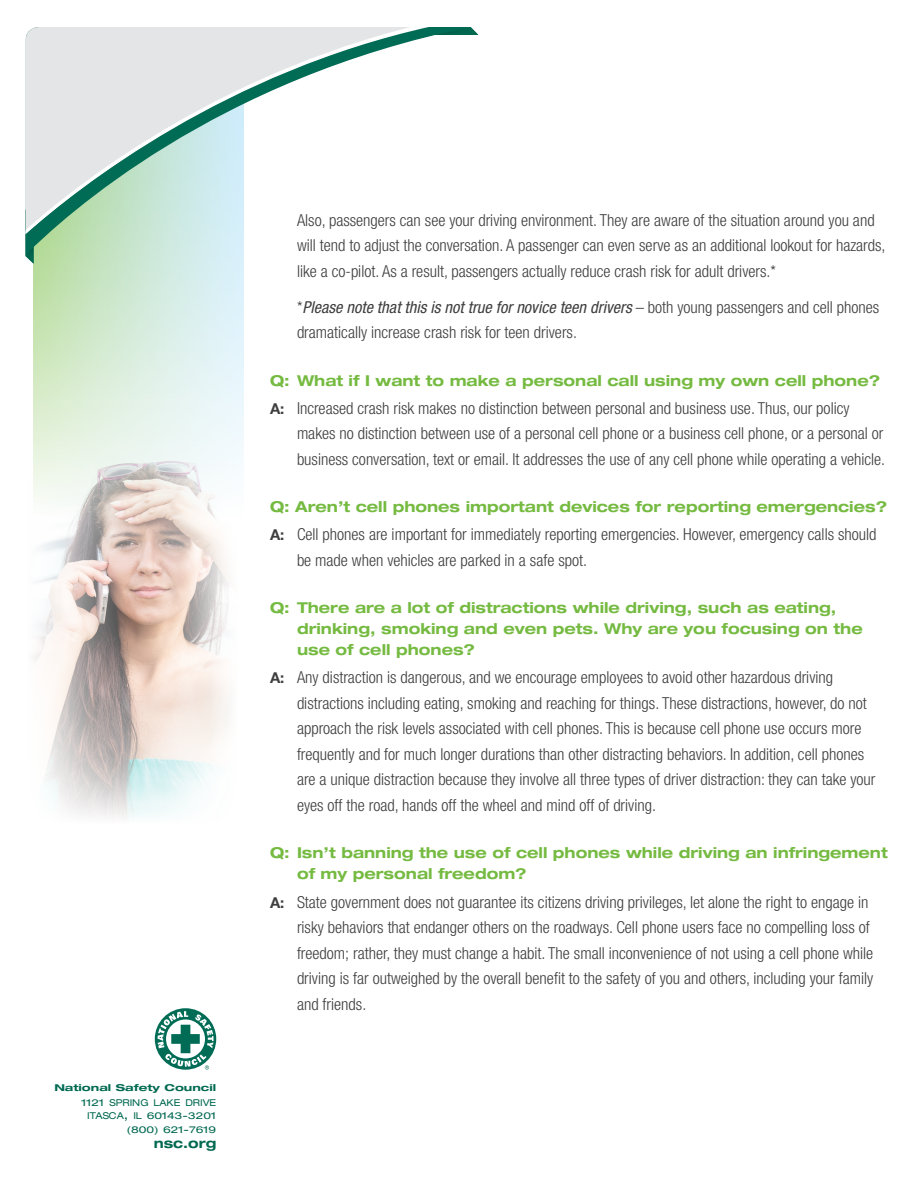
<style>
.page{position:relative;width:918px;height:1188px;background:#fff}
.page>*{position:absolute;margin:0;border:0;box-sizing:border-box;transform-origin:0 0}
.Body_Text{font:300 condensed 16.5px/25.5px "Helvetica Neue LT Std";color:#3e3e3f}
.Body_Text-2{font:700 expanded 15px/21px "Helvetica Neue LT Std";color:#75ba41}
.t1{font:700 expanded 13.5px "Helvetica Neue LT Std";color:#006951}
.t2{font:expanded 9.45px/13.5px "Helvetica Neue LT Std";color:#006951;text-align:right;scale:1.21 1}
.t3{font:700 expanded 9.45px "Helvetica Neue LT Std";color:#006951;scale:1.21 1}
.s1{font-size:13.5px}
.s2{font-weight:400;font-style:italic}
.s3{font-weight:700;font-stretch:normal;font-size:15px}
</style>
<div class="page">
<svg style="left:33px;top:255px;width:210px;height:795px"></svg>
<div style="left:155px;top:1008px;width:61px;height:62px;background:#006c55;border-radius:50%"></div>
<svg style="left:157px;top:1011px;width:57px;height:59px"></svg>
<img style="left:471px;top:27px;width:7px;height:8px">
<img style="left:26px;top:255px;width:8px;height:9px">
<svg style="left:26px;top:27px;width:445px;height:228px"></svg>
<svg style="left:26px;top:234px;width:405px;height:5px"></svg>
<svg style="left:26px;top:27px;width:413px;height:207px"></svg>
<img style="left:33px;top:403px;width:206px;height:422px">
<p class="t3" style="left:54px;top:1081px;width:135px">National Safety Council</p>
<p class="t2" style="left:81px;top:1095px;width:113px">1121 SPRING LAKE DRIVE<br>ITASCA<span class="s1">,</span> IL 60143-3201 (800) 621-7619</p>
<p class="t1" style="left:154px;top:1134px;width:64px">nsc.org</p>
<p class="Body_Text" style="left:297px;top:207px;width:590px">Also, passengers can see your driving environment. They are aware of the situation around you and will tend to adjust the conversation. A passenger can even serve as an additional lookout for hazards, like a co-pilot. As a result, passengers actually reduce crash risk for adult drivers.*</p>
<p class="Body_Text" style="left:297px;top:294px;width:584px">*<span class="s2">Please note that this is not true for novice teen drivers</span> – both young passengers and cell phones dramatically increase crash risk for teen drivers.</p>
<p class="Body_Text-2" style="left:270px;top:369px;width:612px">Q: What if I want to make a personal call using my own cell phone?</p>
<p class="Body_Text" style="left:297px;top:395px;width:590px;text-indent:-27px"><span class="s3">A:</span> Increased crash risk makes no distinction between personal and business use. Thus, our policy makes no distinction between use of a personal cell phone or a business cell phone, or a personal or business conversation, text or email. It addresses the use of any cell phone while operating a vehicle.</p>
<p class="Body_Text-2" style="left:270px;top:496px;width:619px">Q: Aren’t cell phones important devices for reporting emergencies?</p>
<p class="Body_Text" style="left:297px;top:522px;width:581px;text-indent:-27px"><span class="s3">A:</span> Cell phones are important for immediately reporting emergencies. However, emergency calls should be made when vehicles are parked in a safe spot.</p>
<p class="Body_Text-2" style="left:297px;top:597px;width:567px;text-indent:-27px">Q: There are a lot of distractions while driving, such as eating, drinking, smoking and even pets. Why are you focusing on the use of cell phones?</p>
<p class="Body_Text" style="left:297px;top:665px;width:580px;text-indent:-27px"><span class="s3">A:</span> Any distraction is dangerous, and we encourage employees to avoid other hazardous driving distractions including eating, smoking and reaching for things. These distractions, however, do not approach the risk levels associated with cell phones. This is because cell phone use occurs more frequently and for much longer durations than other distracting behaviors. In addition, cell phones are a unique distraction because they involve all three types of driver distraction: they can take your eyes off the road, hands off the wheel and mind off of driving.</p>
<p class="Body_Text-2" style="left:297px;top:842px;width:592px;text-indent:-27px">Q: Isn’t banning the use of cell phones while driving an infringement of my personal freedom?</p>
<p class="Body_Text" style="left:297px;top:889px;width:578px;text-indent:-27px"><span class="s3">A:</span> State government does not guarantee its citizens driving privileges, let alone the right to engage in risky behaviors that endanger others on the roadways. Cell phone users face no compelling loss of freedom; rather, they must change a habit. The small inconvenience of not using a cell phone while driving is far outweighed by the overall benefit to the safety of you and others, including your family and friends.</p>
</div>
